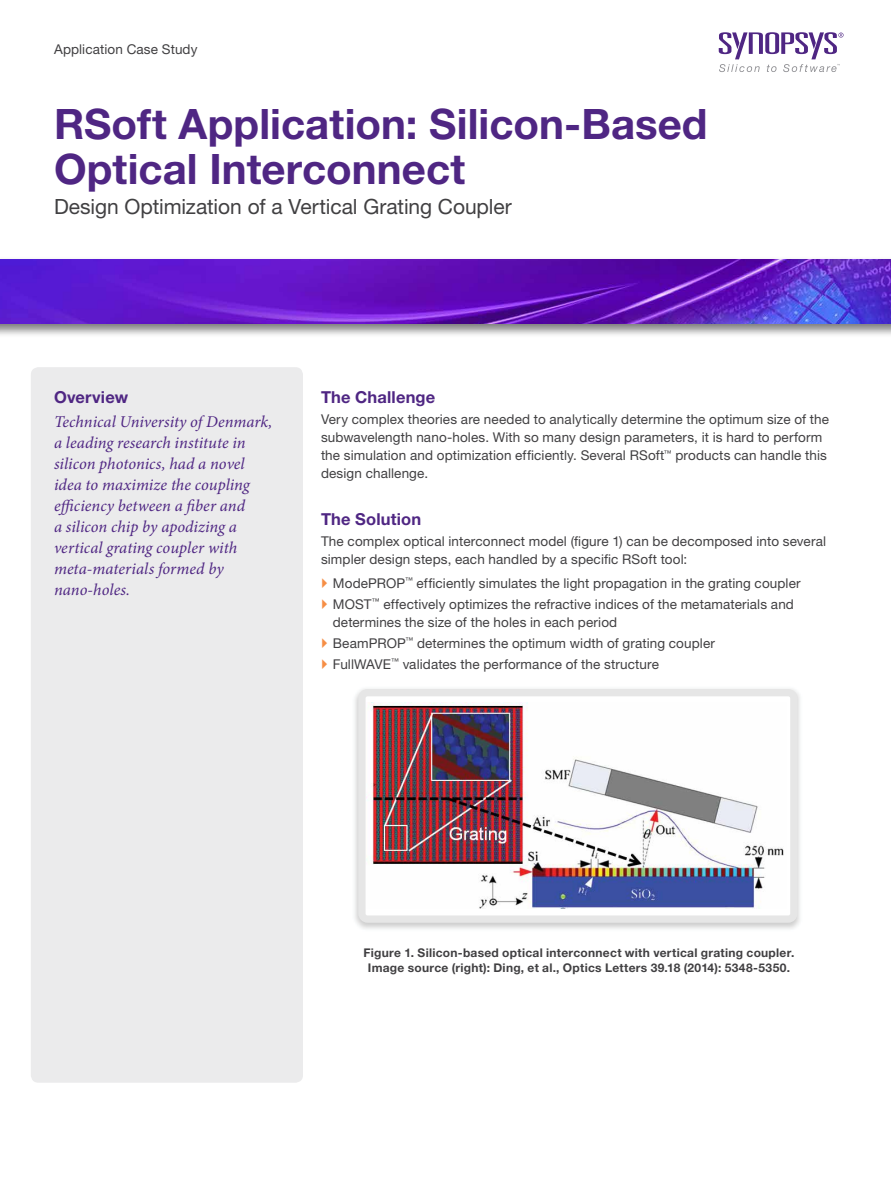
<style>
.page{position:relative;width:891px;height:1188px;background:#fff}
.page>*{position:absolute;margin:0;border:0;box-sizing:border-box;transform-origin:0 0}
._01_Heading_1{font:700 42px/45px "Helvetica Neue LT Std";color:#4f2683}
._01_Heading_2{font:21px "Helvetica Neue LT Std";letter-spacing:-.005em;color:#414042}
._03_Overview{font:italic 16.5px/21px "Minion Pro";color:#4f2683}
._02_Subhead_level_1{font:700 16.5px "Helvetica Neue LT Std";letter-spacing:.01em;color:#4f2683}
._03_Body_copy{font:13.5px/18px "Helvetica Neue LT Std";letter-spacing:.01em;color:#414042}
._05_Figure_caption{font:700 12px/15px "Helvetica Neue LT Std";letter-spacing:.025em;color:#414042;text-align:center}
</style>
<div class="page">
<div style="left:0;top:256px;width:891px;height:82px;background:#000;opacity:.5"></div>
<img style="left:0;top:259px;width:891px;height:65px">
<svg style="left:719px;top:32px;width:125px;height:40px"></svg>
<div style="left:31px;top:367px;width:272px;height:716px;background:#ebebec;border-radius:8px"></div>
<svg style="left:358px;top:689px;width:440px;height:234px;fill:#e6e6e6"></svg>
<img style="left:367px;top:703px;width:419px;height:205px">
<p class="_03_Body_copy" style="left:54px;top:40px;width:145px">Application Case Study</p>
<p class="_01_Heading_1" style="left:54px;top:101px;width:655px">RSoft Application: Silicon-Based<br>Optical Interconnect</p>
<p class="_01_Heading_2" style="left:54px;top:194px;width:459px">Design Optimization of a Vertical Grating Coupler</p>
<p class="_02_Subhead_level_1" style="left:54px;top:387px;width:76px">Overview</p>
<p class="_03_Overview" style="left:54px;top:411px;width:220px">Technical University of Denmark, a leading research institute in silicon photonics, had a novel idea to maximize the coupling efficiency between a fiber and<br>a silicon chip by apodizing a vertical grating coupler with meta-materials formed by nano-holes.</p>
<p class="_02_Subhead_level_1" style="left:321px;top:387px;width:116px">The Challenge</p>
<p class="_03_Body_copy" style="left:321px;top:410px;width:510px">Very complex theories are needed to analytically determine the optimum size of the subwavelength nano-holes. With so many design parameters, it is hard to perform the simulation and optimization efficiently. Several RSoft<sup>™</sup> products can handle this design challenge.</p>
<p class="_02_Subhead_level_1" style="left:321px;top:509px;width:102px">The Solution</p>
<p class="_03_Body_copy" style="left:321px;top:532px;width:507px">The complex optical interconnect model (figure 1) can be decomposed into several simpler design steps, each handled by a specific RSoft tool:</p>
<p class="_03_Body_copy" style="left:333px;top:574px;width:469px">ModePROP<sup>™</sup> efficiently simulates the light propagation in the grating coupler</p>
<p class="_03_Body_copy" style="left:333px;top:595px;width:463px">MOST<sup>™</sup> effectively optimizes the refractive indices of the metamaterials and determines the size of the holes in each period</p>
<p class="_03_Body_copy" style="left:333px;top:634px;width:384px">BeamPROP<sup>™</sup> determines the optimum width of grating coupler</p>
<p class="_03_Body_copy" style="left:333px;top:655px;width:328px">FullWAVE<sup>™</sup> validates the performance of the structure</p>
<p class="_05_Figure_caption" style="left:364px;top:945px;width:432px">Figure 1. Silicon-based optical interconnect with vertical grating coupler.<br>Image source (right): Ding, et al., Optics Letters 39.18 (2014): 5348-5350.</p>
</div>
